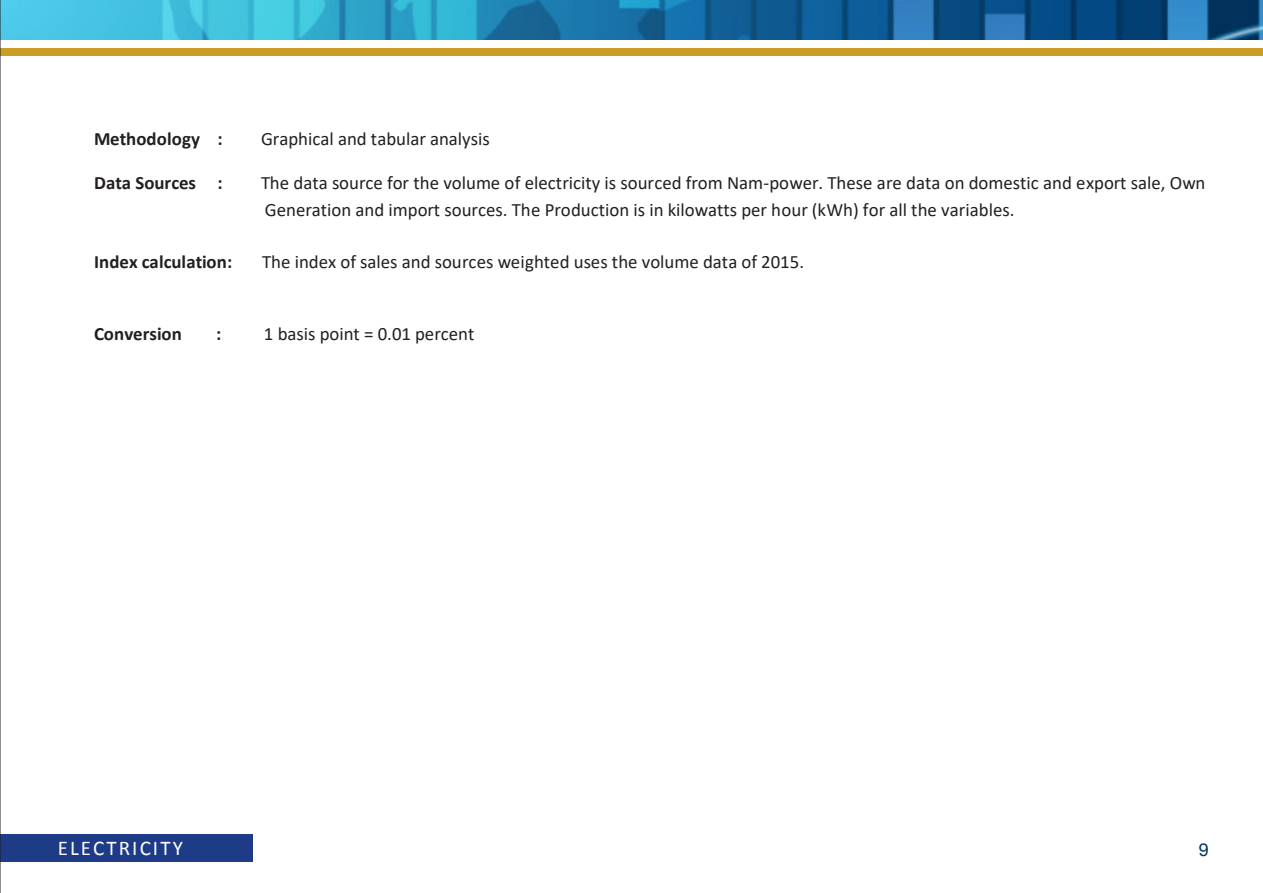
<style>
.page{position:relative;width:1263px;height:893px;background:#fff}
.page>*{position:absolute;margin:0;border:0;box-sizing:border-box;transform-origin:0 0}
.t1{font:21px "Calibri";letter-spacing:.1em;color:#fff}
.t2{font:18.9px/26.5px "Calibri";color:#231f20}
.t3{font:700 18.9px "Calibri";letter-spacing:.005em;color:#231f20}
.t4{font:18px "Helvetica Neue";color:#023560}
</style>
<div class="page">
<div style="left:0;top:834px;width:253px;height:27px;background:#1d3b87"></div>
<img style="left:1px;top:0;width:1262px;height:39px">
<div style="left:0;top:49px;width:1263px;height:7px;background:#ca9e25"></div>
<hr style="left:0;top:0;width:1px;height:893px;background:#231f20">
<p class="t3" style="left:94px;top:126px;width:130px">Methodology :</p>
<p class="t2" style="left:261px;top:125px;width:230px">Graphical and tabular analysis</p>
<p class="t3" style="left:94px;top:170px;width:130px">Data Sources :</p>
<p class="t2" style="left:261px;top:169px;width:946px">The data source for the volume of electricity is sourced from Nam-power. These are data on domestic and export sale, Own<br>Generation and import sources. The Production is in kilowatts per hour (kWh) for all the variables.</p>
<p class="t3" style="left:94px;top:249px;width:140px">Index calculation:</p>
<p class="t2" style="left:262px;top:248px;width:543px">The index of sales and sources weighted uses the volume data of 2015.</p>
<p class="t3" style="left:94px;top:320px;width:89px">Conversion</p>
<p class="t3" style="left:216px;top:320px;width:7px">:</p>
<p class="t2" style="left:264px;top:320px;width:212px">1 basis point = 0.01 percent</p>
<p class="t1" style="left:58px;top:833px;width:127px">ELECTRICITY</p>
<p class="t4" style="left:1199px;top:837px;width:12px">9</p>
</div>
